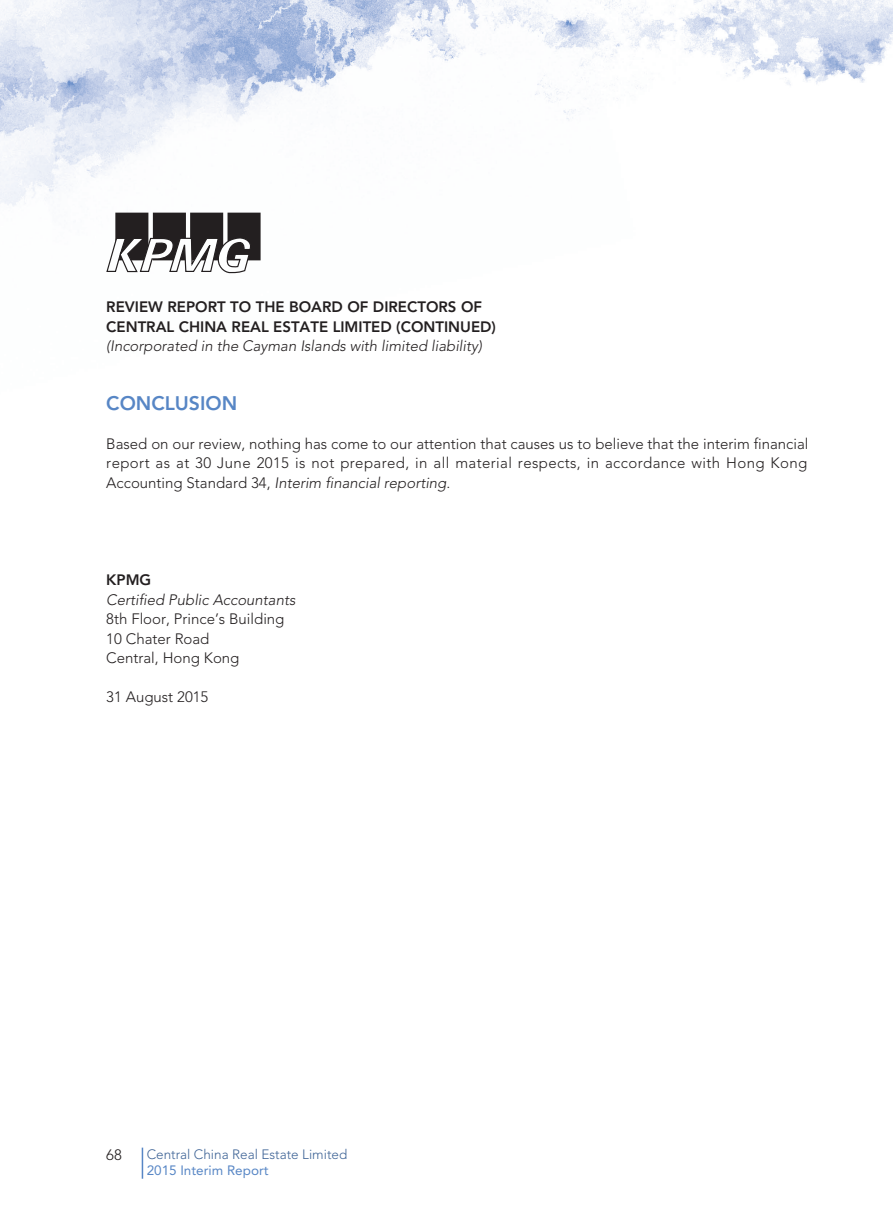
<style>
.page{position:relative;width:893px;height:1212px;background:#fff}
.page>*{position:absolute;margin:0;border:0;box-sizing:border-box;transform-origin:0 0}
._01_H1{font:800 19.5px "Avenir LT Std";color:#5786c5}
._00_txt{font:300 15px/19.5px "Avenir LT Std";letter-spacing:.015em;color:#231f20;text-align:justify}
._00_txt-2{font:800 15px "Avenir LT Std";color:#231f20}
._00_txt-3{font:italic 300 15px "Avenir LT Std";color:#231f20}
._50_Table_txt{font:300 15px "Avenir LT Std";color:#231f20}
.t1{font:300 13.5px "Avenir LT Std";color:#406597}
.t2{font:13.5px "Avenir LT Std";color:#5786c5}
.s1{font-style:italic}
</style>
<div class="page">
<img style="left:0;top:0;width:893px;height:1179px">
<hr style="left:142px;top:1147px;width:1px;height:32px;background:#5786c5">
<svg style="left:106px;top:213px;width:155px;height:60px"></svg>
<p class="_00_txt-2" style="left:106px;top:298px;width:377px">REVIEW REPORT TO THE BOARD OF DIRECTORS OF</p>
<p class="_00_txt-2" style="left:106px;top:318px;width:391px">CENTRAL CHINA REAL ESTATE LIMITED (CONTINUED)</p>
<p class="_00_txt-3" style="left:106px;top:337px;width:377px">(Incorporated in the Cayman Islands with limited liability)</p>
<p class="_01_H1" style="left:106px;top:391px;width:133px">CONCLUSION</p>
<p class="_00_txt" style="left:106px;top:434px;width:704px">Based on our review, nothing has come to our attention that causes us to believe that the interim financial report as at 30 June 2015 is not prepared, in all material respects, in accordance with Hong Kong Accounting Standard 34, <span class="s1">Interim financial reporting</span>.</p>
<p class="_00_txt-2" style="left:106px;top:571px;width:46px">KPMG</p>
<p class="_00_txt-3" style="left:106px;top:591px;width:191px">Certified Public Accountants</p>
<p class="_00_txt" style="left:106px;top:609px;width:180px">8th Floor, Prince’s Building</p>
<p class="_00_txt" style="left:106px;top:629px;width:105px">10 Chater Road</p>
<p class="_00_txt" style="left:106px;top:648px;width:135px">Central, Hong Kong</p>
<p class="_50_Table_txt" style="left:106px;top:688px;width:104px">31 August 2015</p>
<p class="_00_txt" style="left:106px;top:1145px;width:17px">68</p>
<p class="t1" style="left:147px;top:1146px;width:202px">Central China Real Estate Limited</p>
<p class="t2" style="left:147px;top:1163px;width:123px">2015 Interim Report</p>
</div>
